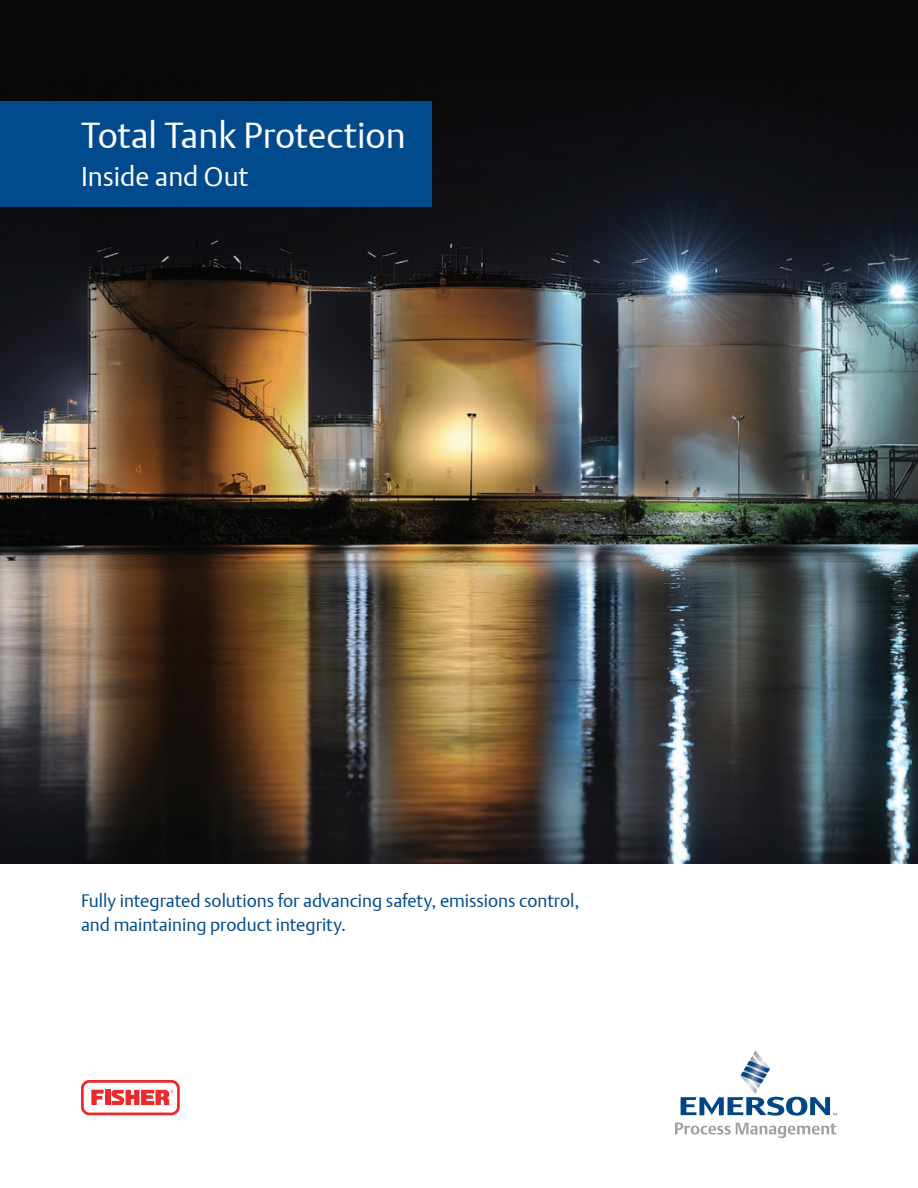
<style>
.page{position:relative;width:918px;height:1188px;background:#fff}
.page>*{position:absolute;margin:0;border:0;box-sizing:border-box;transform-origin:0 0}
.t1{font:36px "DTL Argo T Light";color:#fff}
.t2{font:27px "DTL Argo T Light";color:#fff}
.t3{font:18px/24px "DTL Argo T Light";color:#004a8d}
</style>
<div class="page">
<img style="left:0;top:0;width:918px;height:864px">
<svg style="left:681px;top:1050px;width:156px;height:66px"></svg>
<svg style="left:675px;top:1123px;width:161px;height:15px"></svg>
<div style="left:0;top:102px;width:432px;height:105px;background:#004a8d"></div>
<svg style="left:81px;top:1080px;width:99px;height:35px"></svg>
<h1 class="t1" style="left:81px;top:114px;width:326px">Total Tank Protection</h1>
<h2 class="t2" style="left:81px;top:161px;width:169px">Inside and Out</h2>
<p class="t3" style="left:81px;top:889px;width:500px">Fully integrated solutions for advancing safety, emissions control, and maintaining product integrity.</p>
</div>
